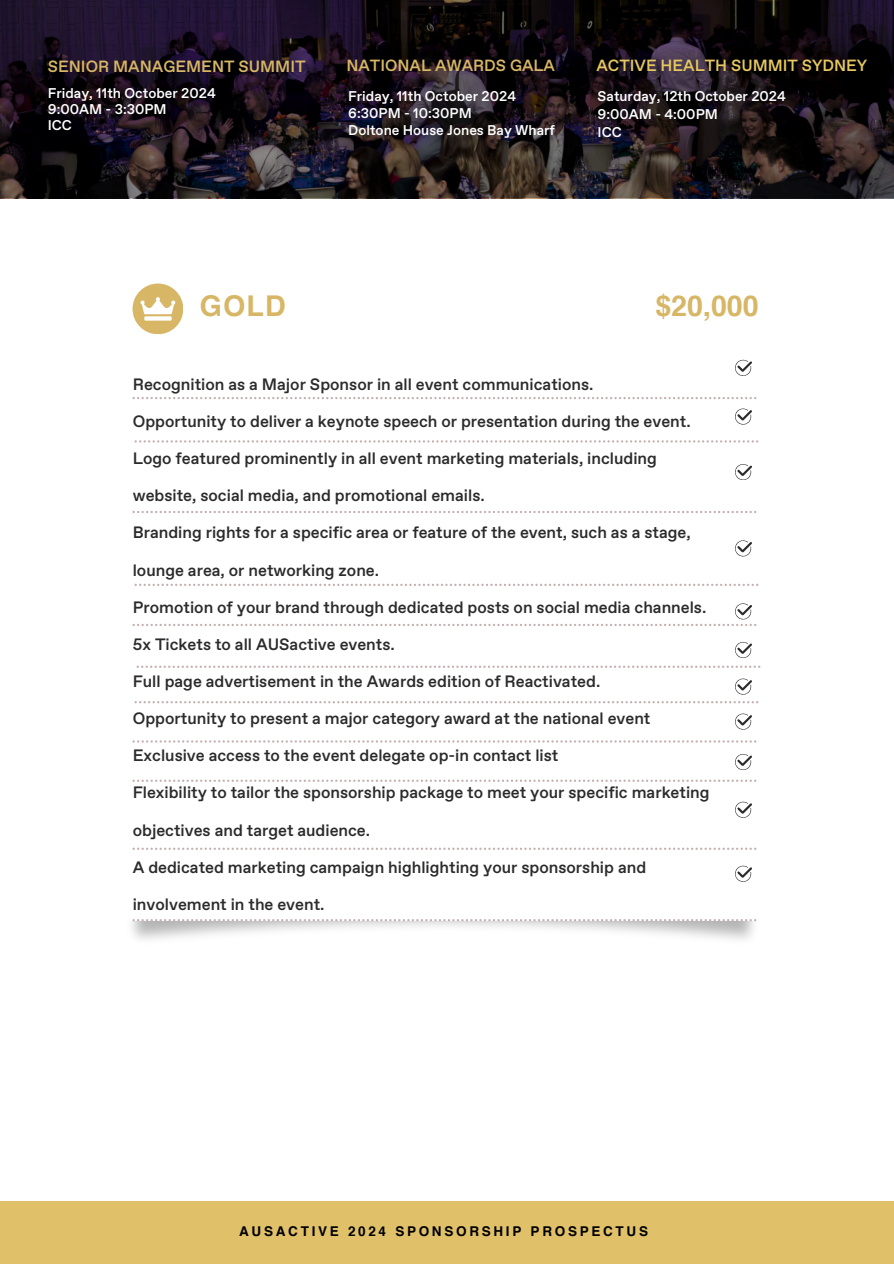
<style>
.page{position:relative;width:894px;height:1264px;background:#fff}
.page>*{position:absolute;margin:0;border:0;box-sizing:border-box;transform-origin:0 0}
.t1{font:700 28.5px "Helvetica";letter-spacing:.02em;color:#d7b666}
.t2{font:500 16.5px "Favorit";color:#2b2b2b}
.t3{font:500 16.2px "Favorit";color:#d7b666}
.t4{font:500 16.2px "Favorit";color:#e6c85f}
.t5{font:500 14.1px/16.2px "Favorit";color:#fff}
.t6{font:700 13.5px "Helvetica";letter-spacing:.2em;color:#000}
</style>
<div class="page">
<svg style="left:0;top:0;width:893px;height:198px;background:#1b131b"></svg>
<svg style="left:735px;top:360px;width:16px;height:15px"></svg>
<svg style="left:735px;top:408px;width:16px;height:16px"></svg>
<svg style="left:735px;top:464px;width:16px;height:15px"></svg>
<svg style="left:132px;top:397px;width:624px;height:2px"></svg>
<svg style="left:134px;top:440px;width:624px;height:2px"></svg>
<svg style="left:735px;top:540px;width:16px;height:16px"></svg>
<div style="left:132px;top:283px;width:51px;height:51px;background:#d7b666;border-radius:50%"></div>
<svg style="left:140px;top:297px;width:35px;height:23px"></svg>
<svg style="left:134px;top:583px;width:624px;height:3px"></svg>
<svg style="left:132px;top:603px;width:624px;height:23px"></svg>
<svg style="left:735px;top:642px;width:16px;height:15px"></svg>
<svg style="left:136px;top:665px;width:624px;height:3px"></svg>
<svg style="left:735px;top:678px;width:16px;height:16px"></svg>
<svg style="left:134px;top:701px;width:624px;height:2px"></svg>
<svg style="left:735px;top:713px;width:16px;height:16px"></svg>
<svg style="left:132px;top:511px;width:624px;height:2px"></svg>
<svg style="left:132px;top:740px;width:624px;height:2px"></svg>
<svg style="left:132px;top:779px;width:624px;height:3px"></svg>
<svg style="left:735px;top:754px;width:16px;height:15px"></svg>
<div style="left:0;top:1201px;width:893px;height:62px;background:#e0c169"></div>
<img style="left:131px;top:921px;width:625px;height:19px">
<svg style="left:132px;top:847px;width:624px;height:2px"></svg>
<svg style="left:735px;top:801px;width:16px;height:16px"></svg>
<svg style="left:132px;top:919px;width:624px;height:2px"></svg>
<svg style="left:735px;top:865px;width:16px;height:16px"></svg>
<p class="t3" style="left:48px;top:55px;width:259px">SENIOR MANAGEMENT SUMMIT</p>
<p class="t5" style="left:48px;top:84px;width:169px">Friday, 11th October 2024<br>9:00AM - 3:30PM<br>ICC</p>
<p class="t3" style="left:346px;top:54px;width:210px">NATIONAL AWARDS GALA</p>
<p class="t5" style="left:348px;top:87px;width:208px;line-height:16.8px">Friday, 11th October 2024<br>6:30PM - 10:30PM<br>Doltone House Jones Bay Wharf</p>
<p class="t4" style="left:596px;top:54px;width:272px">ACTIVE HEALTH SUMMIT SYDNEY</p>
<p class="t5" style="left:597px;top:87px;width:190px;line-height:18px">Saturday, 12th October 2024<br>9:00AM - 4:00PM<br>ICC</p>
<h1 class="t1" style="left:200px;top:283px;width:87px">GOLD</h1>
<h1 class="t1" style="left:655px;top:283px;width:105px">$20,000</h1>
<p class="t2" style="left:133px;top:373px;width:462px">Recognition as a Major Sponsor in all event communications.</p>
<p class="t2" style="left:133px;top:410px;width:559px">Opportunity to deliver a keynote speech or presentation during the event.</p>
<p class="t2" style="left:133px;top:447px;width:525px">Logo featured prominently in all event marketing materials, including</p>
<p class="t2" style="left:133px;top:484px;width:353px">website, social media, and promotional emails.</p>
<p class="t2" style="left:133px;top:521px;width:559px">Branding rights for a specific area or feature of the event, such as a stage,</p>
<p class="t2" style="left:133px;top:559px;width:248px">lounge area, or networking zone.</p>
<p class="t2" style="left:133px;top:596px;width:575px">Promotion of your brand through dedicated posts on social media channels.</p>
<p class="t2" style="left:133px;top:633px;width:263px">5x Tickets to all AUSactive events.</p>
<p class="t2" style="left:133px;top:670px;width:469px">Full page advertisement in the Awards edition of Reactivated.</p>
<p class="t2" style="left:133px;top:707px;width:519px">Opportunity to present a major category award at the national event</p>
<p class="t2" style="left:133px;top:744px;width:427px">Exclusive access to the event delegate op-in contact list</p>
<p class="t2" style="left:133px;top:781px;width:578px">Flexibility to tailor the sponsorship package to meet your specific marketing</p>
<p class="t2" style="left:133px;top:818px;width:239px">objectives and target audience.</p>
<p class="t2" style="left:133px;top:856px;width:515px">A dedicated marketing campaign highlighting your sponsorship and</p>
<p class="t2" style="left:133px;top:893px;width:193px">involvement in the event.</p>
<p class="t6" style="left:239px;top:1220px;width:410px">AUSACTIVE 2024 SPONSORSHIP PROSPECTUS</p>
</div>
